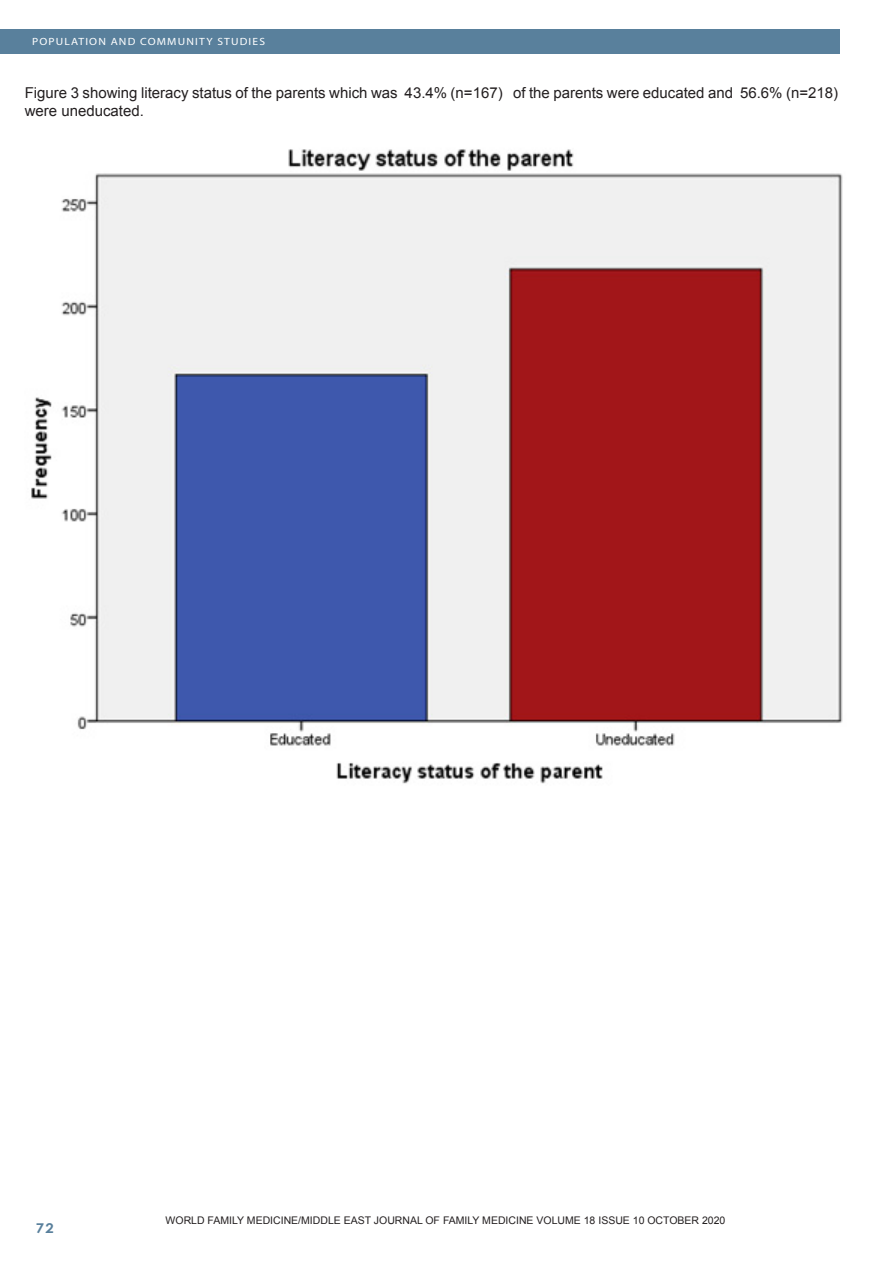
<style>
.page{position:relative;width:893px;height:1263px;background:#fff}
.page>*{position:absolute;margin:0;border:0;box-sizing:border-box;transform-origin:0 0}
.Footnote_Text{font:15px/18px "Arial";color:#231f20}
.t1{font:700 13.5px "Century Gothic";color:#59809c;scale:1.1 1}
.Footnote_Text-2{font:10.5px "Arial";color:#231f20}
.t2{font:10.5px "Myriad";letter-spacing:.1em;color:#fff;scale:1.1 1}
</style>
<div class="page">
<div style="left:0;top:30px;width:840px;height:24px;background:#59809c"></div>
<img style="left:31px;top:149px;width:812px;height:635px">
<p class="t2" style="left:32px;top:36px;width:213px">POPULATION AND COMMUNITY STUDIES</p>
<p class="Footnote_Text" style="left:25px;top:84px;width:815px">Figure 3 showing literacy status of the parents which was 43.4% (n=167) of the parents were educated and 56.6% (n=218) were uneducated.</p>
<p class="t1" style="left:36px;top:1217px;width:18px">72</p>
<p class="Footnote_Text-2" style="left:166px;top:1214px;width:561px">WORLD FAMILY MEDICINE/MIDDLE EAST JOURNAL OF FAMILY MEDICINE VOLUME 18 ISSUE 10 OCTOBER 2020</p>
</div>
